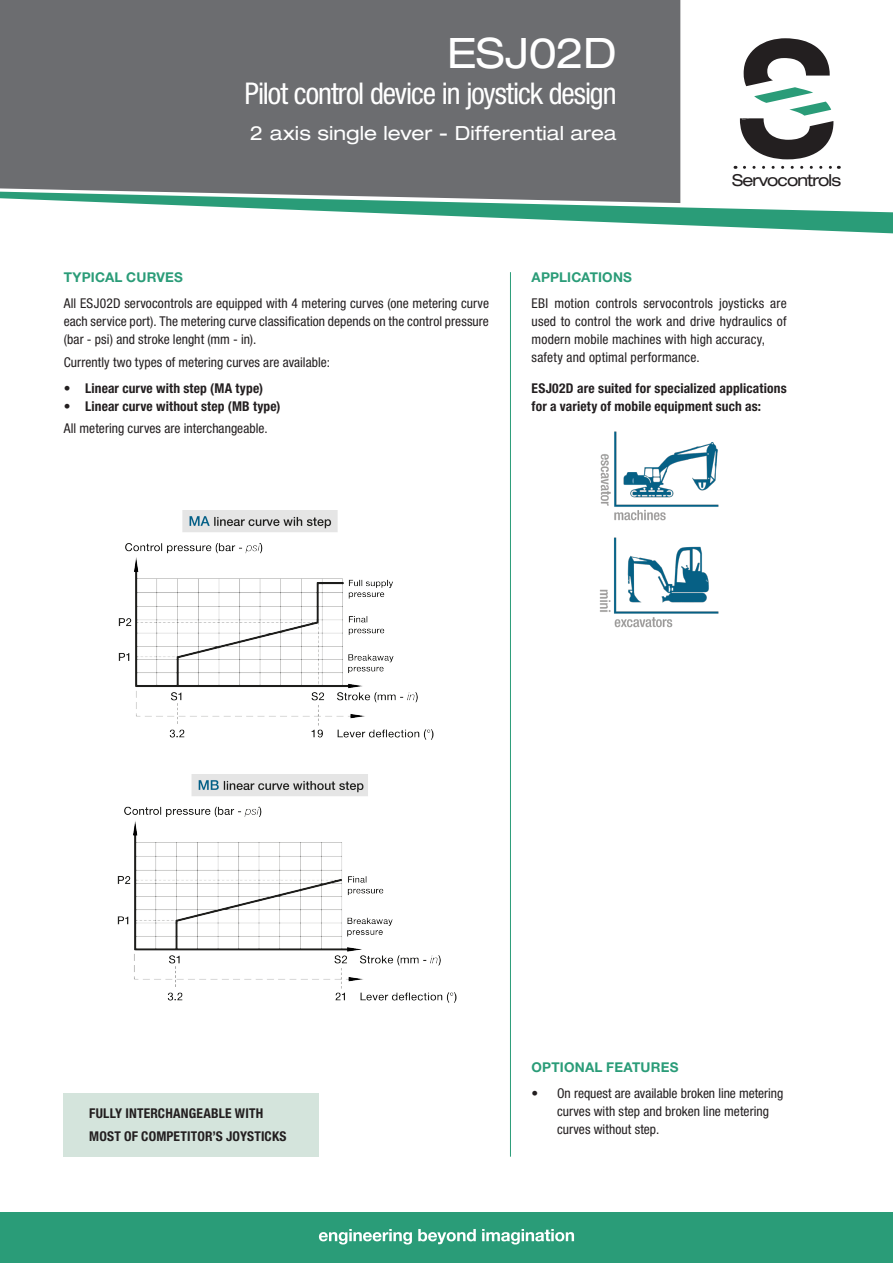
<style>
.page{position:relative;width:893px;height:1263px;background:#fff}
.page>*{position:absolute;margin:0;border:0;box-sizing:border-box;transform-origin:0 0}
.t1{font:expanded 42px "Helvetica Neue LT Std";letter-spacing:-.01em;color:#fff}
.t2{font:condensed 30px "Helvetica Neue LT Std";letter-spacing:-.035em;color:#fff}
.t3{font:expanded 19.5px "Helvetica Neue LT Std";color:#fff}
.t4{font:expanded 16.5px "Helvetica Neue LT Std";letter-spacing:-.055em;color:#231f20}
.t5{font:condensed 13.5px/18px "Helvetica Neue LT Std";letter-spacing:.005em;color:#231f20;text-align:justify}
.t6{font:700 condensed 13.5px/18px "Helvetica Neue LT Std";letter-spacing:.01em;color:#231f20}
.t7{font:700 13.5px "Helvetica Neue LT Std";letter-spacing:.015em;color:#2a9c78}
.s1{font-weight:700}
</style>
<div class="page">
<svg style="left:122px;top:191px;width:771px;height:43px"></svg>
<div style="left:0;top:1212px;width:893px;height:51px;background:#2a9c78"></div>
<div style="left:0;top:0;width:680px;height:203px;background:#6c6d70"></div>
<hr style="left:510px;top:272px;width:1px;height:885px;background:#2a9c78">
<svg style="left:319px;top:1229px;width:93px;height:15px"></svg>
<svg style="left:418px;top:1229px;width:58px;height:15px"></svg>
<svg style="left:482px;top:1229px;width:92px;height:15px"></svg>
<svg style="left:744px;top:166px;width:95px;height:3px"></svg>
<svg style="left:740px;top:38px;width:93px;height:121px"></svg>
<img style="left:118px;top:775px;width:338px;height:228px">
<img style="left:119px;top:511px;width:315px;height:228px">
<img style="left:600px;top:431px;width:119px;height:90px">
<img style="left:599px;top:537px;width:120px;height:91px">
<div style="left:64px;top:1093px;width:255px;height:64px;background:#d4e4dc"></div>
<h1 class="t1" style="left:447px;top:28px;width:171px">ESJ02D</h1>
<h2 class="t2" style="left:245px;top:76px;width:374px">Pilot control device in joystick design</h2>
<h3 class="t3" style="left:250px;top:121px;width:368px">2 axis single lever - Differential area</h3>
<p class="t4" style="left:732px;top:170px;width:110px">Servocontrols</p>
<p class="t7" style="left:64px;top:269px;width:121px">TYPICAL CURVES</p>
<p class="t5" style="left:64px;top:294px;width:427px">All ESJ02D servocontrols are equipped with 4 metering curves (one metering curve each service port). The metering curve classification depends on the control pressure (bar - psi) and stroke lenght (mm - in).</p>
<p class="t5" style="left:64px;top:353px;width:268px">Currently two types of metering curves are available:</p>
<p class="t6" style="left:64px;top:379px;width:201px">• Linear curve with step (MA type)</p>
<p class="t6" style="left:64px;top:397px;width:218px">• Linear curve without step (MB type)</p>
<p class="t5" style="left:64px;top:419px;width:205px">All metering curves are interchangeable.</p>
<p class="t7" style="left:531px;top:269px;width:102px">APPLICATIONS</p>
<p class="t5" style="left:531px;top:294px;width:257px">EBI motion controls servocontrols joysticks are used to control the work and drive hydraulics of modern mobile machines with high accuracy,</p>
<p class="t5" style="left:531px;top:348px;width:170px">safety and optimal performance.</p>
<p class="t6" style="left:531px;top:379px;width:257px">ESJ02D are suited for specialized applications for a variety of mobile equipment such as:</p>
<p class="t6" style="left:89px;top:1104px;width:175px">FULLY INTERCHANGEABLE WITH</p>
<p class="t6" style="left:89px;top:1127px;width:199px">MOST OF COMPETITOR’S JOYSTICKS</p>
<p class="t7" style="left:531px;top:1058px;width:148px">OPTIONAL FEATURES</p>
<p class="t5" style="left:557px;top:1084px;width:228px;text-align:left;text-indent:-26px"><span class="s1">•</span> On request are available broken line metering curves with step and broken line metering curves without step.</p>
</div>
